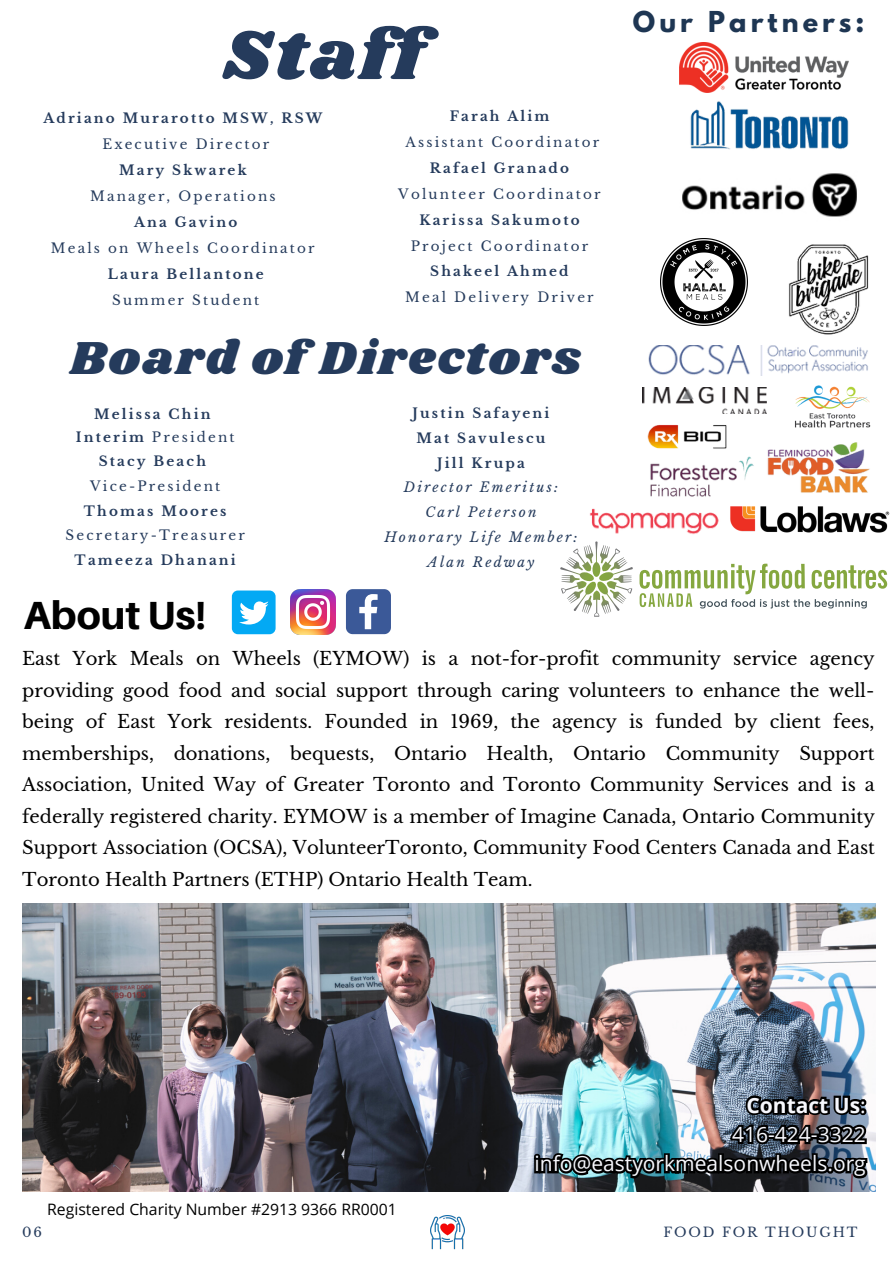
<style>
.page{position:relative;width:894px;height:1264px;background:#fff}
.page>*{position:absolute;margin:0;border:0;box-sizing:border-box;transform-origin:0 0}
.t1{font:72px "Shrikhand";letter-spacing:.045em;color:#253b5c}
.t2{font:47.85px "Shrikhand";letter-spacing:.045em;color:#253b5c}
.t3{font:800 39.3px "Aileron";color:#000}
.t4{font:700 25.5px "League Spartan";letter-spacing:.16em;color:#1e3653}
.t5{font:21px "Open Sans";color:#f7f8fd}
.t6{font:700 21px "Open Sans";color:#f7f8fd}
.t7{font:18px/31.5px "Libre Baskerville";color:#000;text-align:justify}
.t8{font:15.75px "Open Sans";color:#000}
.t9{font:13.5px "Libre Baskerville";letter-spacing:.16em;color:#253b5c}
.t10{font:700 13.5px "Libre Baskerville";letter-spacing:.16em;color:#253b5c}
.t11{font:italic 13.5px "Libre Baskerville";letter-spacing:.16em;color:#253b5c}
.t12{font:13.2px "Libre Baskerville";letter-spacing:.14em;color:#253b5c}
.s1{font-weight:700}
.s2{font-weight:400}
</style>
<div class="page">
<img style="left:682px;top:173px;width:175px;height:44px">
<img style="left:642px;top:387px;width:124px;height:26px">
<div style="left:232px;top:590px;width:43px;height:44px;background:#03a9f4;border-radius:6px"></div>
<svg style="left:239px;top:601px;width:29px;height:23px"></svg>
<img style="left:290px;top:589px;width:45px;height:45px">
<svg style="left:346px;top:589px;width:45px;height:45px"></svg>
<img style="left:430px;top:1215px;width:34px;height:35px">
<img style="left:648px;top:345px;width:219px;height:30px">
<img style="left:788px;top:244px;width:81px;height:91px">
<img style="left:660px;top:238px;width:87px;height:87px">
<img style="left:795px;top:385px;width:75px;height:38px">
<img style="left:690px;top:101px;width:159px;height:49px">
<img style="left:650px;top:463px;width:79px;height:22px">
<img style="left:647px;top:425px;width:80px;height:24px">
<img style="left:730px;top:518px;width:158px;height:15px">
<img style="left:22px;top:903px;width:853px;height:287px">
<img style="left:729px;top:423px;width:161px;height:95px">
<svg style="left:639px;top:563px;width:247px;height:45px"></svg>
<svg style="left:560px;top:546px;width:72px;height:70px"></svg>
<img style="left:586px;top:485px;width:133px;height:68px">
<img style="left:679px;top:43px;width:169px;height:49px">
<img style="left:530px;top:1092px;width:340px;height:89px">
<p class="t1" style="left:223px;top:5px;width:202px">Staff</p>
<p class="t10" style="left:43px;top:110px;width:280px">Adriano Murarotto MSW, RSW</p>
<p class="t9" style="left:102px;top:136px;width:168px">Executive Director</p>
<p class="t10" style="left:119px;top:162px;width:129px">Mary Skwarek</p>
<p class="t9" style="left:90px;top:188px;width:187px">Manager, Operations</p>
<p class="t10" style="left:134px;top:214px;width:105px">Ana Gavino</p>
<p class="t9" style="left:51px;top:240px;width:265px">Meals on Wheels Coordinator</p>
<p class="t10" style="left:108px;top:265px;width:157px">Laura Bellantone</p>
<p class="t9" style="left:112px;top:291px;width:149px">Summer Student</p>
<p class="t10" style="left:449px;top:108px;width:101px">Farah Alim</p>
<p class="t9" style="left:405px;top:134px;width:195px">Assistant Coordinator</p>
<p class="t10" style="left:430px;top:160px;width:141px">Rafael Granado</p>
<p class="t9" style="left:398px;top:186px;width:204px">Volunteer Coordinator</p>
<p class="t10" style="left:419px;top:211px;width:162px">Karissa Sakumoto</p>
<p class="t9" style="left:410px;top:237px;width:179px">Project Coordinator</p>
<p class="t10" style="left:430px;top:263px;width:140px">Shakeel Ahmed</p>
<p class="t9" style="left:405px;top:289px;width:190px">Meal Delivery Driver</p>
<p class="t2" style="left:70px;top:325px;width:512px">Board of Directors</p>
<p class="t10" style="left:94px;top:405px;width:118px">Melissa Chin</p>
<p class="t9" style="left:76px;top:429px;width:160px"><span class="s1">Interim</span> President</p>
<p class="t10" style="left:99px;top:453px;width:109px">Stacy Beach</p>
<p class="t9" style="left:90px;top:478px;width:132px">Vice-President</p>
<p class="t10" style="left:84px;top:502px;width:144px">Thomas Moores</p>
<p class="t9" style="left:66px;top:527px;width:181px">Secretary-Treasurer</p>
<p class="t10" style="left:75px;top:552px;width:163px">Tameeza Dhanani</p>
<p class="t10" style="left:412px;top:405px;width:138px">Justin Safayeni</p>
<p class="t10" style="left:416px;top:430px;width:130px">Mat Savulescu</p>
<p class="t10" style="left:437px;top:454px;width:89px">Jill Krupa</p>
<p class="t11" style="left:404px;top:479px;width:156px">Director Emeritus:</p>
<p class="t11" style="left:425px;top:504px;width:112px">Carl Peterson</p>
<p class="t11" style="left:384px;top:529px;width:194px">Honorary Life Member:</p>
<p class="t11" style="left:427px;top:553px;width:108px">Alan Redway</p>
<p class="t4" style="left:632px;top:9px;width:233px">Our Partners:</p>
<p class="t3" style="left:24px;top:591px;width:184px">About Us!</p>
<p class="t7" style="left:22px;top:643px;width:854px">East York Meals on Wheels (EYMOW) is a not-for-profit community service agency providing good food and social support through caring volunteers to enhance the well&shy;being of East York residents. Founded in 1969, the agency is funded by client fees, memberships, donations, bequests, Ontario Health, Ontario Community Support Association, United Way of Greater Toronto and Toronto Community Services and is a federally registered charity. EYMOW is a member of Imagine Canada, Ontario Community Support Association (OCSA), VolunteerToronto, Community Food Centers Canada and East Toronto Health Partners (ETHP) Ontario Health Team.</p>
<p class="t8" style="left:47px;top:1198px;width:351px">Registered Charity Number #2913 9366 RR0001</p>
<p class="t6" style="left:746px;top:1090px;width:121px">Contact Us<span class="s2">:</span></p>
<p class="t5" style="left:731px;top:1119px;width:135px">416-424-3322</p>
<p class="t5" style="left:534px;top:1148px;width:333px">info@eastyorkmealsonwheels.org</p>
<p class="t12" style="left:22px;top:1223px;width:21px">06</p>
<p class="t12" style="left:663px;top:1223px;width:195px">FOOD FOR THOUGHT</p>
</div>
